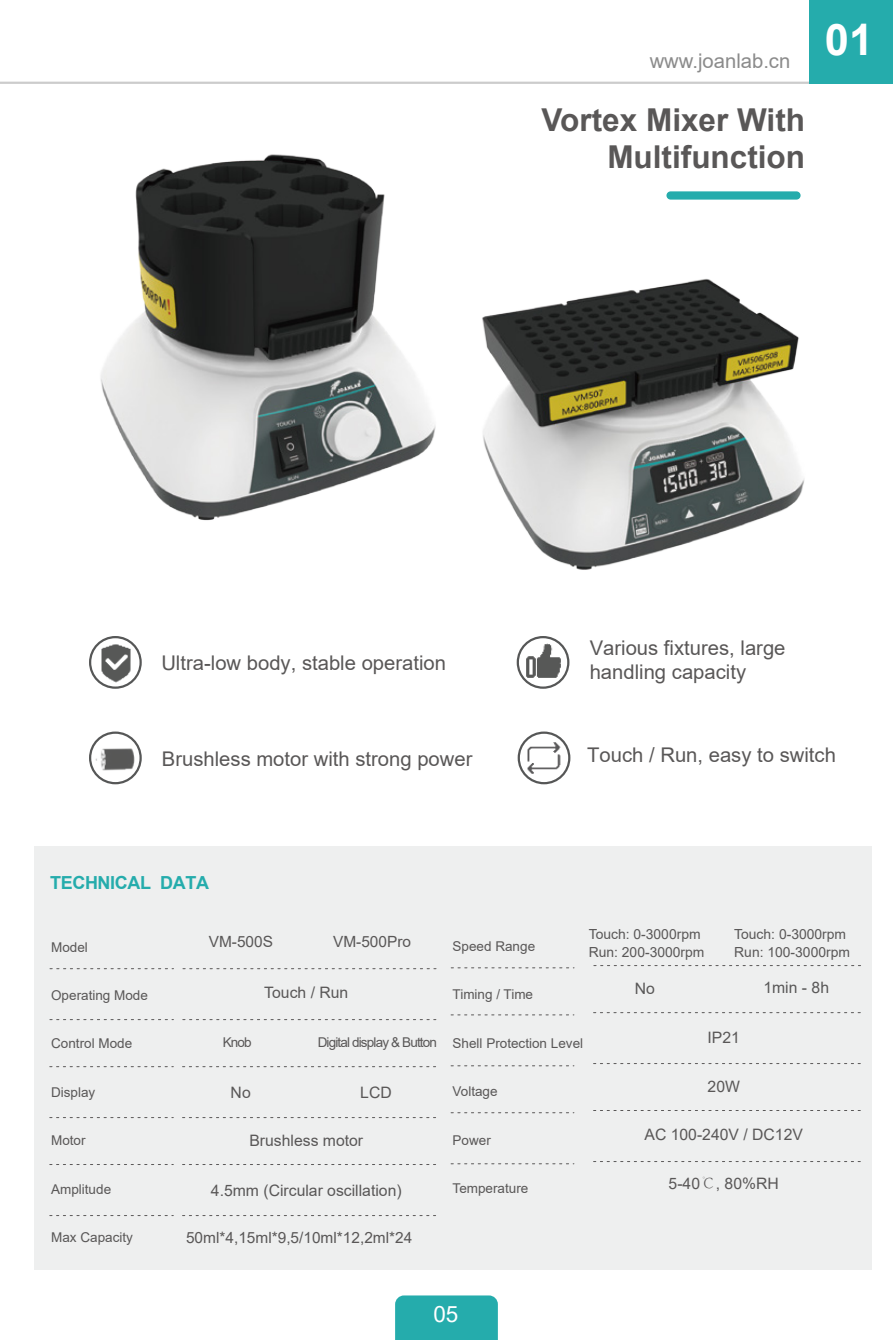
<style>
.page{position:relative;width:893px;height:1340px;background:#fff}
.page>*{position:absolute;margin:0;border:0;box-sizing:border-box;transform-origin:0 0}
.t1{font:700 31.5px/37.8px "Arial";color:#595757;text-align:right}
.t2{font:22.5px "Arial";color:#fff}
.t3{font:20.25px/24.8px "Arial";color:#595757}
.t4{font:20.25px "Arial";color:#8b8b8b}
.t5{font:700 18px "Arial";letter-spacing:-.02em;color:#25acac}
.t6{font:15.75px "Arial";color:#595757}
.t7{font:15.75px "Arial";color:#585757}
.t8{font:15.53px "Arial";color:#595757}
.t9{font:13.95px/18px "Arial";color:#595757}
.t10{font:13.5px "Arial";color:#595757}
.t11{font:13.5px "Arial";letter-spacing:-.065em;color:#595757}
.s1{font-family:"Adobe Song Std";font-weight:300}
</style>
<div class="page">
<div style="left:666px;top:191px;width:135px;height:9px;background:#25acac;border-radius:4px"></div>
<div style="left:35px;top:846px;width:837px;height:423px;background:#eeefef"></div>
<svg style="left:50px;top:1019px;width:123px;height:1px"></svg>
<svg style="left:50px;top:1066px;width:123px;height:1px"></svg>
<svg style="left:50px;top:1117px;width:123px;height:1px"></svg>
<svg style="left:50px;top:1164px;width:123px;height:1px"></svg>
<svg style="left:50px;top:968px;width:124px;height:1px"></svg>
<svg style="left:50px;top:1215px;width:123px;height:1px"></svg>
<svg style="left:183px;top:1019px;width:253px;height:1px"></svg>
<svg style="left:183px;top:1066px;width:253px;height:1px"></svg>
<svg style="left:183px;top:1117px;width:253px;height:1px"></svg>
<svg style="left:183px;top:1164px;width:253px;height:1px"></svg>
<svg style="left:183px;top:968px;width:253px;height:1px"></svg>
<svg style="left:183px;top:1215px;width:253px;height:1px"></svg>
<svg style="left:451px;top:967px;width:123px;height:1px"></svg>
<svg style="left:451px;top:1014px;width:123px;height:1px"></svg>
<svg style="left:451px;top:1065px;width:123px;height:1px"></svg>
<svg style="left:451px;top:1112px;width:123px;height:1px"></svg>
<svg style="left:451px;top:1163px;width:123px;height:1px"></svg>
<svg style="left:594px;top:965px;width:267px;height:1px"></svg>
<svg style="left:594px;top:1012px;width:267px;height:1px"></svg>
<svg style="left:594px;top:1063px;width:267px;height:1px"></svg>
<svg style="left:594px;top:1110px;width:267px;height:1px"></svg>
<svg style="left:594px;top:1161px;width:267px;height:1px"></svg>
<img style="left:525px;top:740px;width:37px;height:34px">
<div style="left:518px;top:731px;width:52px;height:53px;border:2px solid #565757;border-radius:50%"></div>
<img style="left:525px;top:642px;width:36px;height:36px">
<div style="left:517px;top:636px;width:52px;height:52px;border:2px solid #565757;border-radius:50%"></div>
<div style="left:89px;top:731px;width:53px;height:53px;border:2px solid #565757;border-radius:50%"></div>
<img style="left:94px;top:744px;width:43px;height:27px">
<div style="left:89px;top:636px;width:53px;height:52px;border:2px solid #565757;border-radius:50%"></div>
<img style="left:97px;top:641px;width:36px;height:42px">
<img style="left:482px;top:278px;width:323px;height:292px">
<img style="left:100px;top:154px;width:336px;height:367px">
<hr style="left:0;top:82px;width:893px;height:2px;background:#ccc">
<div style="left:395px;top:1295px;width:103px;height:44px;background:#25acac"></div>
<div style="left:809px;top:0;width:84px;height:84px;background:#25acac"></div>
<h3 class="t4" style="left:650px;top:47px;width:225px">www.joanlab.cn <sup>01</sup></h3>
<h1 class="t1" style="left:542px;top:101px;width:265px">Vortex Mixer With<br>Multifunction</h1>
<h3 class="t3" style="left:161px;top:650px;width:286px">Ultra-low body, stable operation</h3>
<h3 class="t3" style="left:162px;top:747px;width:312px">Brushless motor with strong power</h3>
<h3 class="t5" style="left:50px;top:869px;width:161px">TECHNICAL DATA</h3>
<h3 class="t3" style="left:590px;top:635px;width:197px">Various fixtures, large handling capacity</h3>
<h3 class="t3" style="left:587px;top:742px;width:250px">Touch / Run, easy to switch</h3>
<p class="t10" style="left:51px;top:937px;width:38px">Model</p>
<p class="t10" style="left:51px;top:986px;width:98px">Operating Mode</p>
<p class="t10" style="left:51px;top:1034px;width:83px">Control Mode</p>
<p class="t10" style="left:51px;top:1082px;width:46px">Display</p>
<p class="t10" style="left:51px;top:1131px;width:36px">Motor</p>
<p class="t10" style="left:51px;top:1179px;width:62px">Amplitude</p>
<p class="t10" style="left:51px;top:1227px;width:83px">Max Capacity</p>
<p class="t8" style="left:209px;top:930px;width:66px">VM-500S</p>
<p class="t8" style="left:333px;top:930px;width:79px">VM-500Pro</p>
<p class="t6" style="left:264px;top:981px;width:86px">Touch / Run</p>
<p class="t10" style="left:223px;top:1032px;width:30px">Knob</p>
<p class="t11" style="left:318px;top:1032px;width:121px">Digital display &amp; Button</p>
<p class="t6" style="left:231px;top:1081px;width:22px">No</p>
<p class="t6" style="left:360px;top:1081px;width:33px">LCD</p>
<p class="t6" style="left:249px;top:1129px;width:115px">Brushless motor</p>
<p class="t6" style="left:211px;top:1179px;width:192px">4.5mm (Circular oscillation)</p>
<p class="t8" style="left:186px;top:1226px;width:228px">50ml*4,15ml*9,5/10ml*12,2ml*24</p>
<p class="t9" style="left:589px;top:924px;width:117px">Touch: 0-3000rpm<br>Run: 200-3000rpm</p>
<p class="t9" style="left:734px;top:925px;width:117px">Touch: 0-3000rpm<br>Run: 100-3000rpm</p>
<p class="t10" style="left:453px;top:937px;width:84px">Speed Range</p>
<p class="t10" style="left:453px;top:985px;width:82px">Timing / Time</p>
<p class="t10" style="left:453px;top:1033px;width:132px">Shell Protection Level</p>
<p class="t10" style="left:453px;top:1082px;width:47px">Voltage</p>
<p class="t10" style="left:453px;top:1130px;width:40px">Power</p>
<p class="t10" style="left:453px;top:1178px;width:77px">Temperature</p>
<p class="t7" style="left:635px;top:978px;width:22px">No</p>
<p class="t7" style="left:763px;top:976px;width:67px">1min - 8h</p>
<p class="t6" style="left:707px;top:1026px;width:34px">IP21</p>
<p class="t6" style="left:708px;top:1075px;width:34px">20W</p>
<p class="t6" style="left:644px;top:1123px;width:160px">AC 100-240V / DC12V</p>
<p class="t6" style="left:669px;top:1172px;width:112px">5-40<span class="s1">℃</span>, 80%RH</p>
<h2 class="t2" style="left:433px;top:1298px;width:27px">05</h2>
</div>
